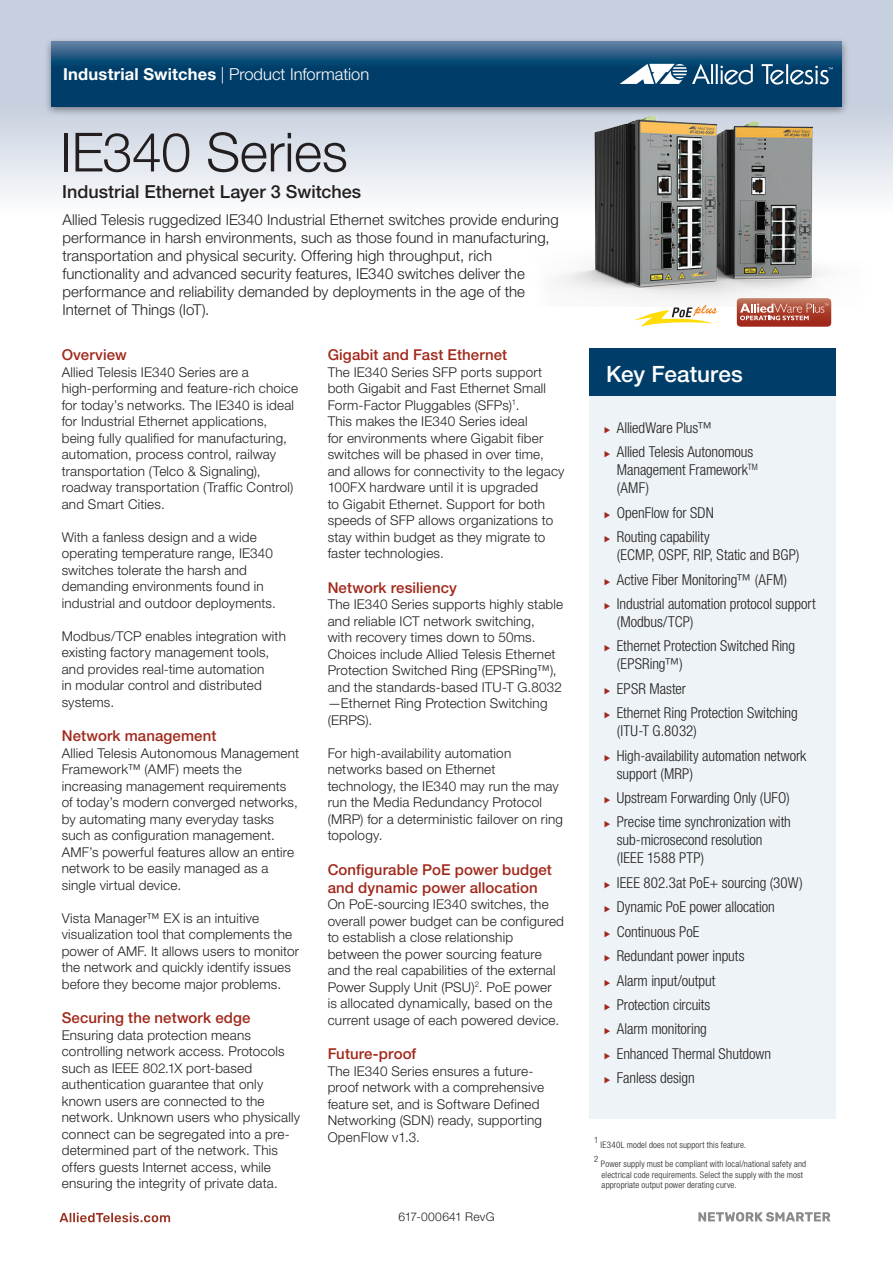
<style>
.page{position:relative;width:893px;height:1263px;background:#fff}
.page>*{position:absolute;margin:0;border:0;box-sizing:border-box;transform-origin:0 0}
.t1{font:300 54px "Helvetica Neue";letter-spacing:-.01em;color:#231f20}
.t2{font:500 22.5px "Helvetica Neue";color:#fff}
.t3{font:500 18px "Helvetica Neue";color:#231f20}
.t4{font:300 16.5px "Helvetica Neue";color:#fff}
.t5{font:300 condensed 15px/24.5px "Helvetica Neue";letter-spacing:-.005em;color:#231f20}
.t6{font:300 15px/18px "Helvetica Neue";letter-spacing:.005em;color:#231f20}
.t7{font:500 15px/18px "Helvetica Neue";letter-spacing:.005em;color:#a1281b}
.t8{font:300 13.5px/16.5px "Helvetica Neue";letter-spacing:.015em;color:#231f20}
.t9{font:300 12px "Helvetica Neue";letter-spacing:.02em;color:#231f20}
.t10{font:300 condensed 9px/19px "Helvetica Neue";letter-spacing:.015em;color:#231f20}
.t11{font:300 condensed 8.7px "Helvetica Neue";color:#231f20}
.s1{font-weight:700}
.s2{font-family:"Allied Telesis";font-stretch:normal;font-size:10.5px;color:#a1281b}
</style>
<div class="page">
<div style="left:589px;top:354px;width:247px;height:764px;background:#edf3f6"></div>
<div style="left:589px;top:349px;width:247px;height:47px;background:#003e69"></div>
<div style="left:0;top:0;width:893px;height:215px;background:linear-gradient(to bottom,#b9c4d7,#f0f2f6)"></div>
<div style="left:43px;top:37px;width:807px;height:80px;background:#231f20;opacity:.5"></div>
<svg style="left:51px;top:42px;width:791px;height:64px;background:#124c75"></svg>
<svg style="left:762px;top:64px;width:71px;height:21px"></svg>
<svg style="left:620px;top:64px;width:133px;height:21px"></svg>
<svg style="left:60px;top:1212px;width:110px;height:10px"></svg>
<svg style="left:698px;top:1212px;width:132px;height:9px"></svg>
<svg style="left:737px;top:307px;width:94px;height:20px;background:#b75c4e"></svg>
<svg style="left:634px;top:307px;width:83px;height:20px"></svg>
<img style="left:514px;top:116px;width:363px;height:191px">
<p class="t4" style="left:63px;top:64px;width:308px"><span class="s1">Industrial Switches</span> | Product Information</p>
<h1 class="t1" style="left:60px;top:119px;width:289px">IE340 Series</h1>
<h3 class="t3" style="left:62px;top:180px;width:300px">Industrial Ethernet Layer 3 Switches</h3>
<p class="t6" style="left:62px;top:211px;width:498px">Allied Telesis ruggedized IE340 Industrial Ethernet switches provide enduring performance in harsh environments, such as those found in manufacturing, transportation and physical security. Offering high throughput, rich functionality and advanced security features, IE340 switches deliver the performance and reliability demanded by deployments in the age of the Internet of Things (IoT).</p>
<p class="t7" style="left:62px;top:346px;width:67px">Overview</p>
<p class="t8" style="left:62px;top:363px;width:238px">Allied Telesis IE340 Series are a high-performing and feature-rich choice for today’s networks. The IE340 is ideal for Industrial Ethernet applications, being fully qualified for manufacturing, automation, process control, railway transportation (Telco &amp; Signaling), roadway transportation (Traffic Control) and Smart Cities.</p>
<p class="t8" style="left:62px;top:528px;width:216px">With a fanless design and a wide operating temperature range, IE340 switches tolerate the harsh and demanding environments found in industrial and outdoor deployments.</p>
<p class="t8" style="left:62px;top:627px;width:226px">Modbus/TCP enables integration with existing factory management tools, and provides real-time automation<br>in modular control and distributed systems.</p>
<p class="t7" style="left:62px;top:727px;width:156px">Network management</p>
<p class="t8" style="left:62px;top:744px;width:239px">Allied Telesis Autonomous Management Framework™ (AMF) meets the increasing management requirements of today’s modern converged networks, by automating many everyday tasks such as configuration management.<br>AMF’s powerful features allow an entire network to be easily managed as a single virtual device.</p>
<p class="t8" style="left:62px;top:909px;width:239px">Vista Manager™ EX is an intuitive visualization tool that complements the power of AMF. It allows users to monitor the network and quickly identify issues before they become major problems.</p>
<p class="t7" style="left:62px;top:1009px;width:190px">Securing the network edge</p>
<p class="t8" style="left:62px;top:1026px;width:240px">Ensuring data protection means controlling network access. Protocols such as IEEE 802.1X port-based authentication guarantee that only known users are connected to the network. Unknown users who physically connect can be segregated into a pre&shy;determined part of the network. This offers guests Internet access, while ensuring the integrity of private data.</p>
<p class="t7" style="left:328px;top:346px;width:181px">Gigabit and Fast Ethernet</p>
<p class="t8" style="left:328px;top:363px;width:238px">The IE340 Series SFP ports support both Gigabit and Fast Ethernet Small Form-Factor Pluggables (SFPs)<sup>1</sup>.<br>This makes the IE340 Series ideal<br>for environments where Gigabit fiber switches will be phased in over time, and allows for connectivity to the legacy 100FX hardware until it is upgraded<br>to Gigabit Ethernet. Support for both speeds of SFP allows organizations to stay within budget as they migrate to faster technologies.</p>
<p class="t7" style="left:328px;top:578px;width:131px">Network resiliency</p>
<p class="t8" style="left:328px;top:596px;width:237px">The IE340 Series supports highly stable and reliable ICT network switching,<br>with recovery times down to 50ms.<br>Choices include Allied Telesis Ethernet Protection Switched Ring (EPSRing™), and the standards-based ITU-T G.8032 —Ethernet Ring Protection Switching (ERPS).</p>
<p class="t8" style="left:328px;top:744px;width:237px">For high-availability automation networks based on Ethernet technology, the IE340 may run the may run the Media Redundancy Protocol (MRP) for a deterministic failover on ring topology.</p>
<p class="t7" style="left:328px;top:860px;width:226px">Configurable PoE power budget and dynamic power allocation</p>
<p class="t8" style="left:328px;top:896px;width:238px">On PoE-sourcing IE340 switches, the overall power budget can be configured to establish a close relationship between the power sourcing feature and the real capabilities of the external Power Supply Unit (PSU)<sup>2</sup>. PoE power is allocated dynamically, based on the current usage of each powered device.</p>
<p class="t7" style="left:328px;top:1045px;width:90px">Future-proof</p>
<p class="t8" style="left:328px;top:1062px;width:218px">The IE340 Series ensures a future&shy;proof network with a comprehensive feature set, and is Software Defined<br>Networking (SDN) ready, supporting<br>OpenFlow v1.3.</p>
<p class="t9" style="left:398px;top:1209px;width:98px">617-000641 RevG</p>
<h2 class="t2" style="left:606px;top:360px;width:138px">Key Features</h2>
<p class="t5" style="left:604px;top:415px;width:151px"><span class="s2">ۼ</span> AlliedWare Plus™<br><span class="s2">ۼ</span> Allied Telesis Autonomous</p>
<p class="t5" style="left:617px;top:461px;width:143px;line-height:18px">Management Framework<sup>TM </sup>(AMF)</p>
<p class="t5" style="left:604px;top:500px;width:111px"><span class="s2">ۼ</span> OpenFlow for SDN <span class="s2">ۼ</span> Routing capability</p>
<p class="t5" style="left:604px;top:542px;width:213px;text-indent:13px">(ECMP, OSPF, RIP, Static and BGP)<br><span class="s2">ۼ</span> Active Fiber Monitoring™ (AFM)<br><span class="s2">ۼ</span> Industrial automation protocol support</p>
<p class="t5" style="left:604px;top:609px;width:193px;text-indent:13px">(Modbus/TCP)<br><span class="s2">ۼ</span> Ethernet Protection Switched Ring</p>
<p class="t5" style="left:604px;top:652px;width:195px;text-indent:13px">(EPSRing™)<br><span class="s2">ۼ</span> EPSR Master<br><span class="s2">ۼ</span> Ethernet Ring Protection Switching</p>
<p class="t5" style="left:604px;top:718px;width:204px;text-indent:13px">(ITU-T G.8032)<br><span class="s2">ۼ</span> High-availability automation network</p>
<p class="t5" style="left:604px;top:761px;width:188px;text-indent:13px">support (MRP)<br><span class="s2">ۼ</span> Upstream Forwarding Only (UFO) <span class="s2">ۼ</span> Precise time synchronization with</p>
<p class="t5" style="left:617px;top:831px;width:147px;line-height:18px">sub-microsecond resolution (IEEE 1588 PTP)</p>
<p class="t5" style="left:604px;top:870px;width:200px"><span class="s2">ۼ</span> IEEE 802.3at PoE+ sourcing (30W) <span class="s2">ۼ</span> Dynamic PoE power allocation<br><span class="s2">ۼ</span> Continuous PoE<br><span class="s2">ۼ</span> Redundant power inputs<br><span class="s2">ۼ</span> Alarm input/output<br><span class="s2">ۼ</span> Protection circuits<br><span class="s2">ۼ</span> Alarm monitoring<br><span class="s2">ۼ</span> Enhanced Thermal Shutdown<br><span class="s2">ۼ</span> Fanless design</p>
<p class="t11" style="left:594px;top:1135px;width:6px">1</p>
<p class="t10" style="left:594px;top:1135px;width:214px;text-indent:6px">IE340L model does not support this feature.<br><sup>2</sup> Power supply must be compliant with local/national safety and</p>
<p class="t10" style="left:602px;top:1169px;width:203px;line-height:10.5px">electrical code requirements. Select the supply with the most appropriate output power derating curve.</p>
</div>
